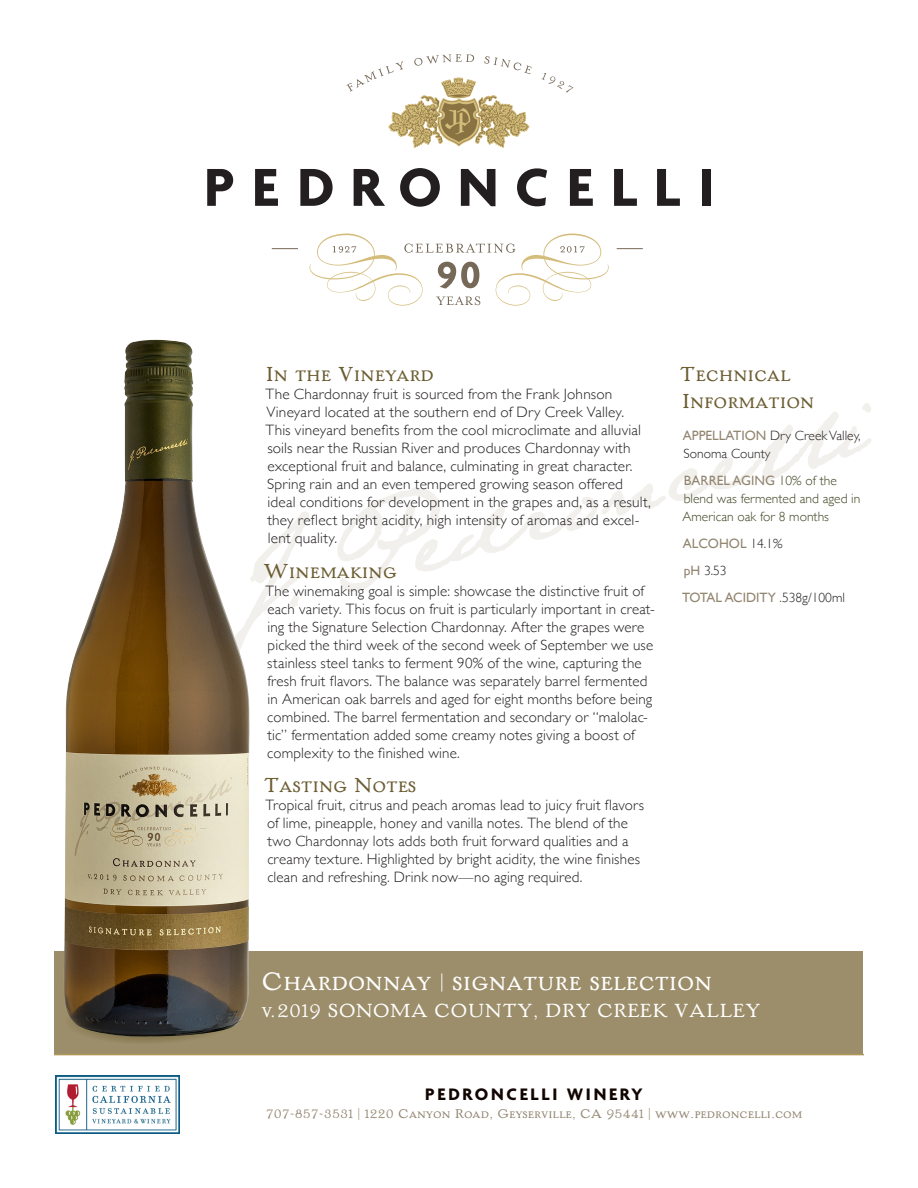
<style>
.page{position:relative;width:918px;height:1188px;background:#fff}
.page>*{position:absolute;margin:0;border:0;box-sizing:border-box;transform-origin:0 0}
.t1{font:30px "Handle Oldstyle Std";color:#fff}
.t2{font:24px/27px "Handle Oldstyle Std";color:#6b5c31}
.t3{font:22.5px "Handle Oldstyle Std";color:#fff}
.t4{font:700 18px "Agenda";letter-spacing:.15em;color:#110501}
.t5{font:300 15px/18px "Gill Sans";letter-spacing:.01em;color:#231f20}
.t6{font:15px "Handle Oldstyle Std";color:#938671}
.t7{font:300 13.5px/18px "Gill Sans";color:#3e4622}
.t8{font:13.5px/27px "Gill Sans";color:#938671}
.t9{font:300 13.5px/18px "Gill Sans";color:#231f20}
.s1{font-weight:400;color:#938671}
.s2{font-weight:300;color:#231f20}
.s3{font-weight:300;color:#3e4622}
.s4{font-size:18px}
.s5{font-size:12px}
</style>
<div class="page">
<svg style="left:250px;top:512px;width:59px;height:116px"></svg>
<svg style="left:337px;top:403px;width:534px;height:189px"></svg>
<div style="left:55px;top:951px;width:808px;height:103px;background:#9c8e6a"></div>
<hr style="left:54px;top:1054px;width:810px;height:1px;background:#b39759">
<svg style="left:105px;top:1038px;width:83px;height:4px"></svg>
<img style="left:64px;top:340px;width:186px;height:698px">
<svg style="left:207px;top:169px;width:26px;height:37px"></svg>
<svg style="left:255px;top:169px;width:23px;height:37px"></svg>
<svg style="left:300px;top:169px;width:33px;height:37px"></svg>
<svg style="left:354px;top:169px;width:31px;height:37px"></svg>
<svg style="left:400px;top:168px;width:40px;height:39px"></svg>
<svg style="left:461px;top:169px;width:34px;height:37px"></svg>
<svg style="left:517px;top:168px;width:30px;height:38px"></svg>
<svg style="left:570px;top:169px;width:23px;height:37px"></svg>
<svg style="left:614px;top:169px;width:23px;height:37px"></svg>
<svg style="left:657px;top:169px;width:23px;height:37px"></svg>
<div style="left:702px;top:169px;width:9px;height:37px;background:#231f20"></div>
<svg style="left:346px;top:54px;width:186px;height:93px"></svg>
<svg style="left:541px;top:73px;width:32px;height:20px"></svg>
<svg style="left:310px;top:234px;width:299px;height:72px"></svg>
<svg style="left:272px;top:248px;width:26px;height:1px"></svg>
<svg style="left:617px;top:248px;width:26px;height:1px"></svg>
<img style="left:55px;top:1076px;width:124px;height:57px">
<p class="t2" style="left:266px;top:361px;width:170px">In the Vineyard</p>
<p class="t5" style="left:266px;top:385px;width:360px">The Chardonnay fruit is sourced from the Frank Johnson<br>Vineyard located at the southern end of Dry Creek Valley.</p>
<p class="t5" style="left:266px;top:421px;width:377px">This vineyard benefits from the cool microclimate and alluvial</p>
<p class="t5" style="left:267px;top:439px;width:385px">soils near the Russian River and produces Chardonnay with exceptional fruit and balance, culminating in great character.<br>Spring rain and an even tempered growing season offered ideal conditions for development in the grapes and, as a result, they reflect bright acidity, high intensity of aromas and excel&shy;lent quality.</p>
<p class="t2" style="left:263px;top:557px;width:135px">Winemaking</p>
<p class="t5" style="left:266px;top:581px;width:391px">The winemaking goal is simple: showcase the distinctive fruit of each variety. This focus on fruit is particularly important in creat&shy;ing the Signature Selection Chardonnay. After the grapes were picked the third week of the second week of September we use stainless steel tanks to ferment 90% of the wine, capturing the</p>
<p class="t5" style="left:267px;top:671px;width:382px">fresh fruit flavors. The balance was separately barrel fermented</p>
<p class="t5" style="left:267px;top:689px;width:386px">in American oak barrels and aged for eight months before being combined. The barrel fermentation and secondary or “malolac&shy;tic” fermentation added some creamy notes giving a boost of</p>
<p class="t5" style="left:267px;top:743px;width:194px">complexity to the finished wine.</p>
<p class="t2" style="left:263px;top:772px;width:154px">Tasting Notes</p>
<p class="t5" style="left:266px;top:796px;width:380px">Tropical fruit, citrus and peach aromas lead to juicy fruit flavors</p>
<p class="t5" style="left:267px;top:814px;width:363px">of lime, pineapple, honey and vanilla notes. The blend of the two Chardonnay lots adds both fruit forward qualities and a</p>
<p class="t5" style="left:267px;top:850px;width:374px">creamy texture. Highlighted by bright acidity, the wine finishes</p>
<p class="t5" style="left:267px;top:868px;width:317px">clean and refreshing. Drink now—no aging required.</p>
<p class="t2" style="left:680px;top:361px;width:136px">Technical<br>Information</p>
<p class="t9" style="left:683px;top:426px;width:179px"><span class="s1">APPELLATION</span> Dry Creek Valley,<br>Sonoma County</p>
<p class="t7" style="left:683px;top:471px;width:179px"><span class="s1">BARREL AGING</span> 10% of the blend was fermented and aged in<br>American oak for 8 months</p>
<p class="t8" style="left:682px;top:529px;width:164px">ALCOHOL <span class="s2">14.1%<br></span>pH <span class="s2">3.53<br></span>TOTAL ACIDITY <span class="s3">.</span><span class="s2">538g/100ml</span></p>
<p class="t1" style="left:261px;top:965px;width:452px">Chardonnay <span class="s4">|</span> signature selection</p>
<p class="t3" style="left:261px;top:998px;width:501px">v.2019 SONOMA COUNTY, DRY CREEK VALLEY</p>
<p class="t4" style="left:425px;top:1084px;width:219px">PEDRONCELLI WINERY</p>
<p class="t6" style="left:266px;top:1105px;width:538px">707-857-3531 <span class="s5">|</span> 1220 Canyon Road, Geyserville, CA 95441 <span class="s5">|</span> www.pedroncelli.com</p>
</div>
